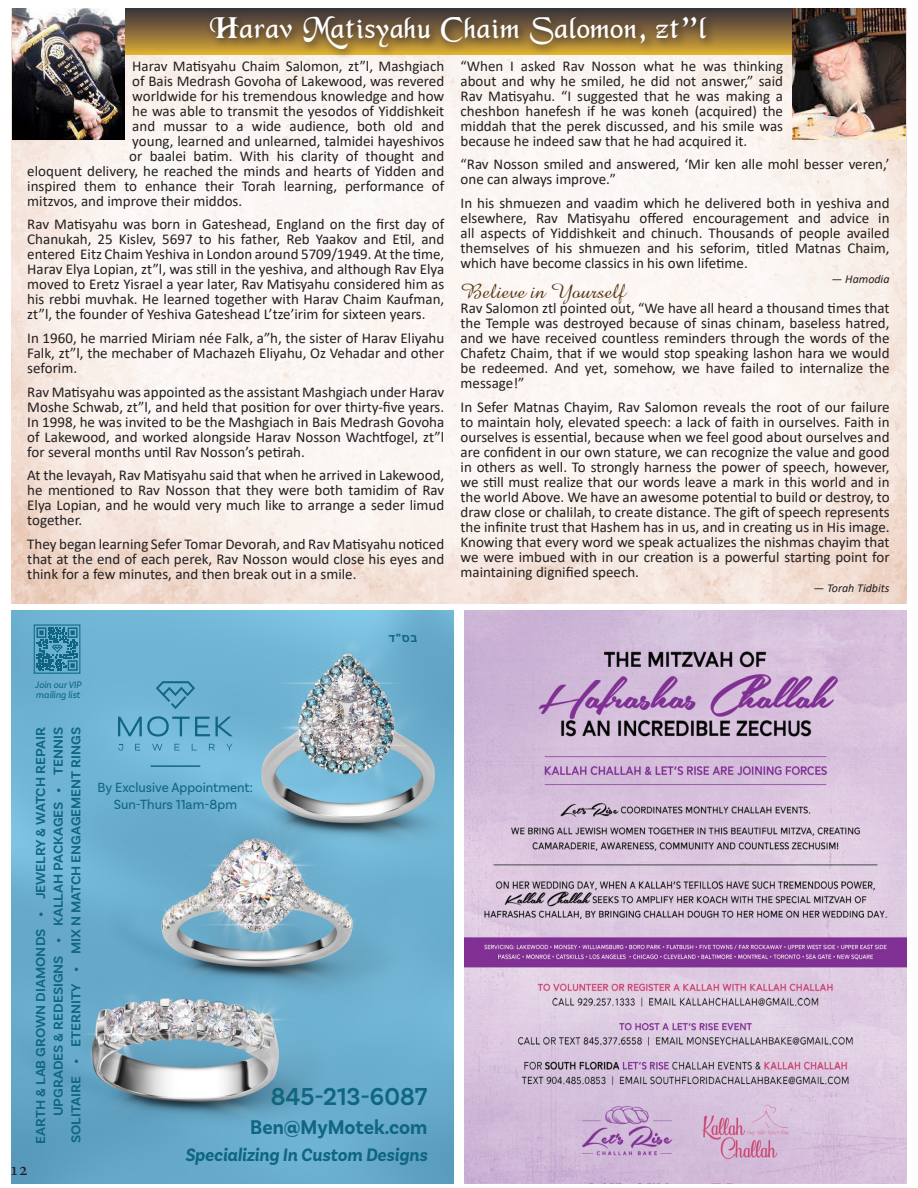
<style>
.page{position:relative;width:918px;height:1188px;background:#fff}
.page>*{position:absolute;margin:0;border:0;box-sizing:border-box;transform-origin:0 0}
.text{font:33px "BD Merced";color:#fff}
.t1{font:600 25.8px "Basic Sans";color:#0f667e;scale:.95 1}
.t2{font:21px "Amazone BT";color:#583611}
.t3{font:700 20.85px "Basic Sans";color:#0f667e;scale:.95 1}
.t4{font:italic 700 18.9px "Basic Sans";color:#0f667e;scale:.95 1}
.t5{font:18px "Adobe Hebrew";color:#231f20}
.text-2{font:15px/15px "Calibri";color:#231f20;text-align:justify}
.t6{font:13.95px/17.1px "Basic Sans";color:#0f667e;text-align:center;scale:.95 1}
.t7{font:600 13.65px/17.7px "Basic Sans";color:#0f667e;text-align:right;scale:1.06 1}
.t8{font:italic 12px "Calibri";color:#231f20}
.t9{font:700 11.55px "Noto Sans Hebrew";color:#12667e;scale:.95 1}
.t10{font:italic 9.9px/9.9px "Basic Sans";color:#0f667e;scale:.95 1}
.s1{font-family:"Arial"}
</style>
<div class="page">
<img style="left:11px;top:9px;width:896px;height:595px">
<div style="left:65px;top:9px;width:788px;height:45px;background:linear-gradient(to bottom,#37303d,#d9a937)"></div>
<img style="left:11px;top:611px;width:442px;height:573px">
<div style="left:34px;top:625px;width:46px;height:49px;border:1px solid #0f667e"></div>
<svg style="left:37px;top:627px;width:41px;height:44px"></svg>
<svg style="left:156px;top:681px;width:39px;height:28px"></svg>
<svg style="left:118px;top:716px;width:115px;height:21px"></svg>
<svg style="left:135px;top:744px;width:5px;height:6px"></svg>
<svg style="left:152px;top:744px;width:10px;height:6px"></svg>
<svg style="left:175px;top:744px;width:5px;height:6px"></svg>
<svg style="left:192px;top:744px;width:5px;height:6px"></svg>
<svg style="left:209px;top:744px;width:6px;height:6px"></svg>
<svg style="left:226px;top:744px;width:6px;height:6px"></svg>
<svg style="left:118px;top:744px;width:5px;height:7px"></svg>
<hr style="left:151px;top:765px;width:49px;height:2px;background:#0f667e">
<img style="left:464px;top:611px;width:443px;height:573px">
<div style="left:205px;top:12px;width:512px;height:48px;background:#231f20;opacity:.75"></div>
<img style="left:13px;top:9px;width:112px;height:131px">
<img style="left:793px;top:9px;width:112px;height:131px">
<p class="text" style="left:210px;top:7px;width:499px">Harav Matisyahu Chaim Salomon, zt”l</p>
<p class="text-2" style="left:132px;top:58px;width:313px">Harav Matisyahu Chaim Salomon, zt”l, Mashgiach</p>
<p class="text-2" style="left:132px;top:73px;width:314px">of Bais Medrash Govoha of Lakewood, was revered</p>
<p class="text-2" style="left:132px;top:88px;width:314px">worldwide for his tremendous knowledge and how</p>
<p class="text-2" style="left:132px;top:103px;width:313px">he was able to transmit the yesodos of Yiddishkeit</p>
<p class="text-2" style="left:132px;top:118px;width:313px">and mussar to a wide audience, both old and</p>
<p class="text-2" style="left:132px;top:133px;width:313px">young, learned and unlearned, talmidei hayeshivos</p>
<p class="text-2" style="left:129px;top:148px;width:316px">or baalei batim. With his clarity of thought and</p>
<p class="text-2" style="left:27px;top:163px;width:418px">eloquent delivery, he reached the minds and hearts of Yidden and</p>
<p class="text-2" style="left:27px;top:178px;width:418px">inspired them to enhance their Torah learning, performance of</p>
<p class="text-2" style="left:27px;top:193px;width:216px">mitzvos, and improve their middos.</p>
<p class="text-2" style="left:27px;top:217px;width:419px">Rav Matisyahu was born in Gateshead, England on the first day of Chanukah, 25 Kislev, 5697 to his father, Reb Yaakov and Etil, and entered Eitz Chaim Yeshiva in London around 5709/1949. At the time, Harav Elya Lopian, zt”l, was still in the yeshiva, and although Rav Elya moved to Eretz Yisrael a year later, Rav Matisyahu considered him as his rebbi muvhak. He learned together with Harav Chaim Kaufman, zt”l, the founder of Yeshiva Gateshead L’tze’irim for sixteen years.</p>
<p class="text-2" style="left:27px;top:330px;width:419px">In 1960, he married Miriam née Falk, a”h, the sister of Harav Eliyahu Falk, zt”l, the mechaber of Machazeh Eliyahu, Oz Vehadar and other seforim.</p>
<p class="text-2" style="left:27px;top:384px;width:419px">Rav Matisyahu was appointed as the assistant Mashgiach under Harav Moshe Schwab, zt”l, and held that position for over thirty-five years.<br>In 1998, he was invited to be the Mashgiach in Bais Medrash Govoha of Lakewood, and worked alongside Harav Nosson Wachtfogel, zt”l for several months until Rav Nosson’s petirah.</p>
<p class="text-2" style="left:27px;top:467px;width:419px">At the levayah, Rav Matisyahu said that when he arrived in Lakewood, he mentioned to Rav Nosson that they were both tamidim of Rav Elya Lopian, and he would very much like to arrange a seder limud together.</p>
<p class="text-2" style="left:27px;top:536px;width:418px">They began learning Sefer Tomar Devorah, and Rav Matisyahu noticed that at the end of each perek, Rav Nosson would close his eyes and think for a few minutes, and then break out in a smile.</p>
<p class="text-2" style="left:461px;top:58px;width:324px">“When I asked Rav Nosson what he was thinking about and why he smiled, he did not answer,” said Rav Matisyahu. “I suggested that he was making a cheshbon hanefesh if he was koneh (acquired) the middah that the perek discussed, and his smile was because he indeed saw that he had acquired it.</p>
<p class="text-2" style="left:461px;top:157px;width:431px">“Rav Nosson smiled and answered, ‘Mir ken alle mohl besser veren,’ one can always improve.”</p>
<p class="text-2" style="left:461px;top:195px;width:430px">In his shmuezen and vaadim which he delivered both in yeshiva and elsewhere, Rav Matisyahu offered encouragement and advice in all aspects of Yiddishkeit and chinuch. Thousands of people availed themselves of his shmuezen and his seforim, titled Matnas Chaim, which have become classics in his own lifetime.</p>
<p class="t8" style="left:832px;top:271px;width:59px">— Hamodia</p>
<h3 class="t2" style="left:461px;top:279px;width:166px">Believe in Yourself</h3>
<p class="text-2" style="left:461px;top:300px;width:431px">Rav Salomon ztl pointed out, “We have all heard a thousand times that the Temple was destroyed because of sinas chinam, baseless hatred, and we have received countless reminders through the words of the Chafetz Chaim, that if we would stop speaking lashon hara we would be redeemed. And yet, somehow, we have failed to internalize the message!”</p>
<p class="text-2" style="left:461px;top:399px;width:431px">In Sefer Matnas Chayim, Rav Salomon reveals the root of our failure to maintain holy, elevated speech: a lack of faith in ourselves. Faith in ourselves is essential, because when we feel good about ourselves and are confident in our own stature, we can recognize the value and good in others as well. To strongly harness the power of speech, however, we still must realize that our words leave a mark in this world and in the world Above. We have an awesome potential to build or destroy, to draw close or chalilah, to create distance. The gift of speech represents the infinite trust that Hashem has in us, and in creating us in His image.<br>Knowing that every word we speak actualizes the nishmas chayim that we were imbued with in our creation is a powerful starting point for maintaining dignified speech.</p>
<p class="t8" style="left:813px;top:579px;width:78px">— Torah Tidbits</p>
<p class="t10" style="left:35px;top:679px;width:50px">Join our VIP mailing list</p>
<p class="t7" style="left:32px;top:1144px;width:394px;rotate:-90deg">EARTH &amp; LAB GROWN DIAMONDS • JEWELRY &amp; WATCH REPAIR<br>UPGRADES &amp; REDESIGNS • KALLAH PACKAGES • TENNIS<br>SOLITAIRE • ETERNITY • MIX N MATCH ENGAGEMENT RINGS</p>
<p class="t5" style="left:10px;top:1159px;width:20px">12</p>
<p class="t6" style="left:98px;top:779px;width:165px">By Exclusive Appointment:<br>Sun-Thurs 11am-8pm</p>
<p class="t9" style="left:389px;top:632px;width:31px">ד ס<span class="s1">"</span> ב</p>
<p class="t1" style="left:271px;top:1081px;width:166px">845-213-6087</p>
<p class="t3" style="left:250px;top:1115px;width:188px">Ben@MyMotek.com</p>
<p class="t4" style="left:185px;top:1143px;width:257px">Specializing In Custom Designs</p>
</div>
